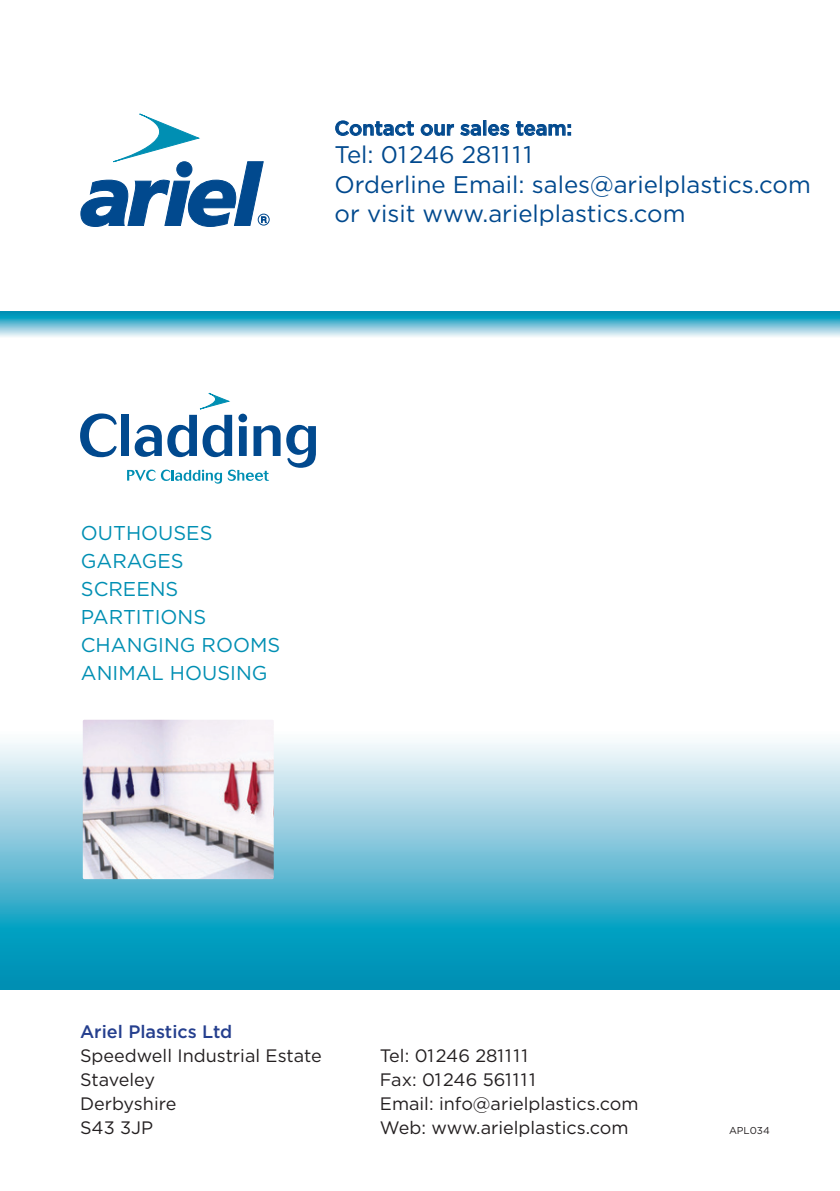
<style>
.page{position:relative;width:840px;height:1191px;background:#fff}
.page>*{position:absolute;margin:0;border:0;box-sizing:border-box;transform-origin:0 0}
.t1{font:24px "Gotham";color:#01498e}
.t2{font:20px "Gotham";color:#008fb3}
.t3{font:500 20px "Gotham";color:#01498e}
.t4{font:18px "Gotham";color:#231f20}
.t5{font:500 18px "Gotham";color:#253f8e}
.t6{font:10px "Gotham";color:#231f20}
</style>
<div class="page">
<div style="left:257px;top:214px;width:12px;height:11px;border:1px solid #01498e;border-radius:50%"></div>
<svg style="left:81px;top:114px;width:185px;height:112px"></svg>
<svg style="left:335px;top:121px;width:78px;height:14px"></svg>
<svg style="left:421px;top:124px;width:32px;height:11px"></svg>
<svg style="left:460px;top:121px;width:48px;height:14px"></svg>
<svg style="left:516px;top:122px;width:54px;height:13px"></svg>
<svg style="left:0;top:311px;width:839px;height:26px;background:#65bdd4"></svg>
<svg style="left:0;top:734px;width:839px;height:255px;background:#63bdd4"></svg>
<img style="left:83px;top:719px;width:190px;height:160px">
<svg style="left:200px;top:393px;width:29px;height:16px"></svg>
<svg style="left:80px;top:413px;width:37px;height:44px"></svg>
<div style="left:121px;top:415px;width:8px;height:41px;background:#01498e"></div>
<svg style="left:135px;top:415px;width:97px;height:42px"></svg>
<svg style="left:238px;top:414px;width:9px;height:42px"></svg>
<svg style="left:253px;top:425px;width:27px;height:31px"></svg>
<svg style="left:286px;top:425px;width:30px;height:43px"></svg>
<svg style="left:127px;top:469px;width:28px;height:12px"></svg>
<svg style="left:161px;top:469px;width:108px;height:15px"></svg>
<p class="t3" style="left:334px;top:117px;width:239px">Contact our sales team:</p>
<p class="t1" style="left:334px;top:141px;width:199px">Tel: 01246 281111</p>
<p class="t1" style="left:334px;top:171px;width:477px">Orderline Email: sales@arielplastics.com</p>
<p class="t1" style="left:334px;top:201px;width:352px">or visit www.arielplastics.com</p>
<p class="t2" style="left:81px;top:521px;width:133px">OUTHOUSES</p>
<p class="t2" style="left:81px;top:549px;width:104px">GARAGES</p>
<p class="t2" style="left:81px;top:577px;width:99px">SCREENS</p>
<p class="t2" style="left:81px;top:605px;width:127px">PARTITIONS</p>
<p class="t2" style="left:81px;top:633px;width:201px">CHANGING ROOMS</p>
<p class="t2" style="left:81px;top:661px;width:188px">ANIMAL HOUSING</p>
<p class="t5" style="left:80px;top:1021px;width:153px">Ariel Plastics Ltd</p>
<p class="t4" style="left:80px;top:1045px;width:243px">Speedwell Industrial Estate</p>
<p class="t4" style="left:80px;top:1069px;width:77px">Staveley</p>
<p class="t4" style="left:80px;top:1093px;width:98px">Derbyshire</p>
<p class="t4" style="left:80px;top:1117px;width:75px">S43 3JP</p>
<p class="t4" style="left:380px;top:1045px;width:149px">Tel: 01246 281111</p>
<p class="t4" style="left:380px;top:1069px;width:157px">Fax: 01246 561111</p>
<p class="t4" style="left:380px;top:1093px;width:260px">Email: info@arielplastics.com</p>
<p class="t4" style="left:380px;top:1117px;width:250px">Web: www.arielplastics.com</p>
<p class="t6" style="left:728px;top:1124px;width:42px">APL034</p>
</div>
